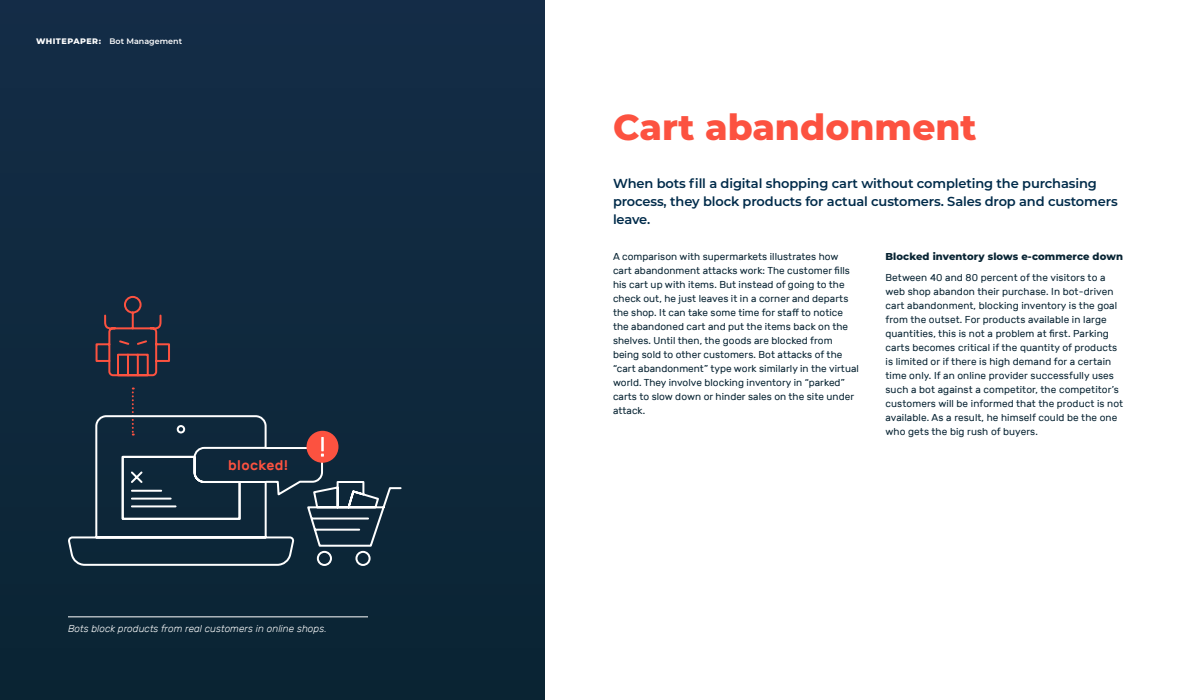
<style>
.page{position:relative;width:1200px;height:700px;background:#fff}
.page>*{position:absolute;margin:0;border:0;box-sizing:border-box;transform-origin:0 0}
.t1{font:800 36px "Montserrat";color:#fc5240}
.t2{font:500 14px "Rubik";letter-spacing:.03em;color:#fc5240}
.t3{font:600 13px/18px "Montserrat";letter-spacing:-.01em;color:#002b4a}
.t4{font:10px/14px "Rubik";letter-spacing:.005em;color:#082433}
.t5{font:italic 300 10px "Rubik";letter-spacing:.005em;color:#fff}
.t6{font:800 10px "Montserrat";letter-spacing:.01em;color:#082433}
.t7{font:600 8px "Montserrat";color:#fff}
.s1{font-weight:800}
</style>
<div class="page">
<div style="left:0;top:0;width:545px;height:700px;background:#10293f"></div>
<hr style="left:68px;top:617px;width:300px;height:1px;background:#fff">
<svg style="left:95px;top:295px;width:75px;height:82px"></svg>
<svg style="left:132px;top:388px;width:2px;height:25px"></svg>
<svg style="left:68px;top:415px;width:334px;height:151px"></svg>
<div style="left:177px;top:425px;width:8px;height:8px;border:2px solid #fff;border-radius:50%"></div>
<div style="left:307px;top:431px;width:31px;height:32px;background:#fc5240;border-radius:50%"></div>
<svg style="left:264px;top:437px;width:60px;height:61px"></svg>
<svg style="left:121px;top:455px;width:120px;height:66px"></svg>
<p class="t7" style="left:36px;top:35px;width:148px"><span class="s1">WHITEPAPER:</span> Bot Management</p>
<h2 class="t2" style="left:228px;top:457px;width:61px">blocked!</h2>
<p class="t5" style="left:68px;top:623px;width:260px">Bots block products from real customers in online shops.</p>
<h1 class="t1" style="left:613px;top:100px;width:365px">Cart abandonment</h1>
<h3 class="t3" style="left:613px;top:173px;width:506px">When bots fill a digital shopping cart without completing the purchasing process, they block products for actual customers. Sales drop and customers leave.</h3>
<p class="t4" style="left:613px;top:250px;width:247px">A comparison with supermarkets illustrates how cart abandonment attacks work: The customer fills his cart up with items. But instead of going to the check out, he just leaves it in a corner and departs the shop. It can take some time for staff to notice the abandoned cart and put the items back on the shelves. Until then, the goods are blocked from being sold to other customers. Bot attacks of the “cart abandonment” type work similarly in the virtual world. They involve blocking inventory in “parked” carts to slow down or hinder sales on the site under attack.</p>
<p class="t6" style="left:886px;top:249px;width:239px">Blocked inventory slows e-commerce down</p>
<p class="t4" style="left:886px;top:271px;width:239px">Between 40 and 80 percent of the visitors to a web shop abandon their purchase. In bot-driven cart abandonment, blocking inventory is the goal from the outset. For products available in large quantities, this is not a problem at first. Parking carts becomes critical if the quantity of products is limited or if there is high demand for a certain time only. If an online provider successfully uses such a bot against a competitor, the competitor’s customers will be informed that the product is not available. As a result, he himself could be the one who gets the big rush of buyers.</p>
</div>
